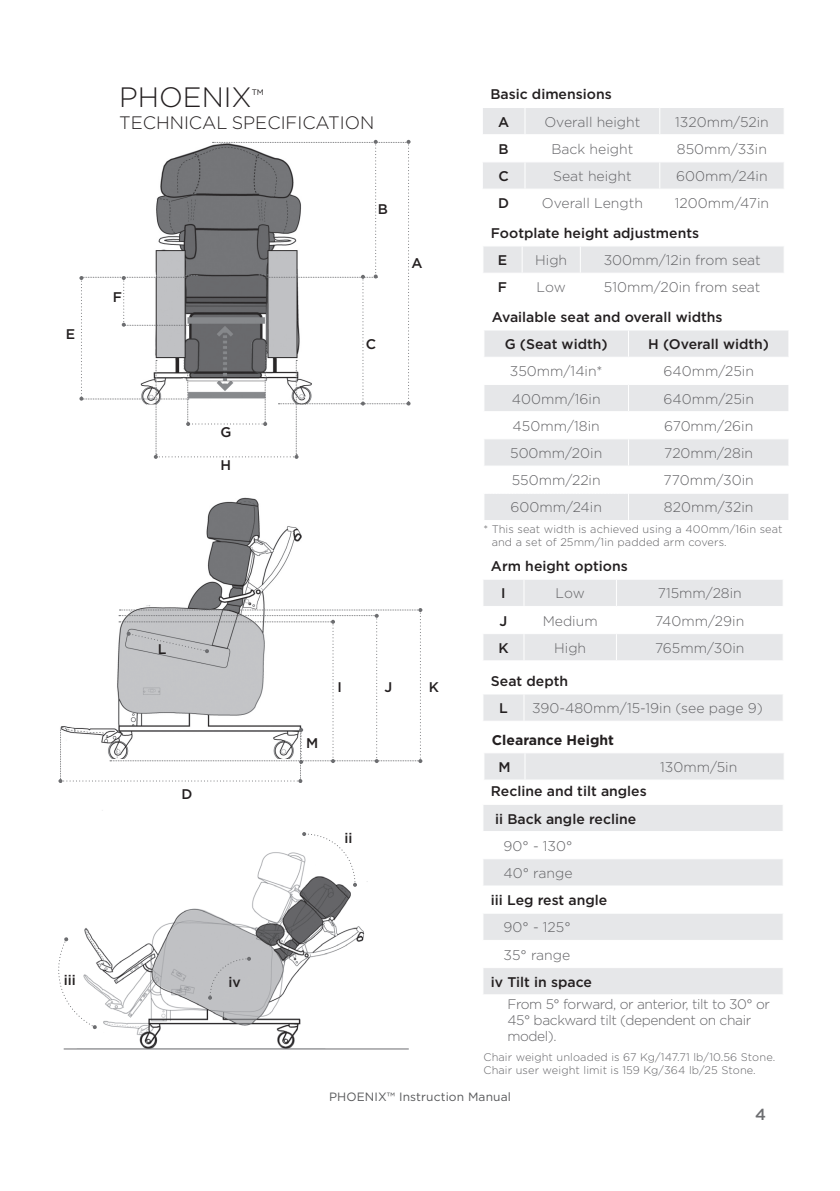
<style>
.page{position:relative;width:840px;height:1191px;background:#fff}
.page>*{position:absolute;margin:0;border:0;box-sizing:border-box;transform-origin:0 0}
.t1{font:300 28px "Gotham";color:#231f20}
.t2{font:300 18px "Gotham";color:#231f20}
.t3{font:500 16px "Gotham";color:#6c6d70}
.t4{font:300 14px "Gotham";color:#636366}
.t5{font:500 14px "Gotham";color:#231f20}
.t6{font:700 14px "Gotham";color:#231f20}
.t7{font:300 13.8px/16px "Gotham";letter-spacing:-.03em;color:#636366}
.t8{font:12px "Gotham";letter-spacing:.01em;color:#57585a}
.t9{font:300 11px "Gotham";letter-spacing:.01em;color:#636366}
.t10{font:8px "Gotham";color:#231f20}
</style>
<div class="page">
<svg style="left:483px;top:580px;width:300px;height:80px"></svg>
<img style="left:84px;top:810px;width:284px;height:238px">
<svg style="left:79px;top:140px;width:331px;height:319px"></svg>
<img style="left:142px;top:497px;width:160px;height:111px">
<svg style="left:302px;top:832px;width:55px;height:55px"></svg>
<div style="left:208px;top:956px;width:43px;height:43px;background:#c0c1c4"></div>
<svg style="left:58px;top:937px;width:39px;height:92px"></svg>
<hr style="left:64px;top:1048px;width:344px;height:1px;background:#6c6d70">
<svg style="left:483px;top:108px;width:306px;height:412px"></svg>
<svg style="left:483px;top:694px;width:301px;height:300px"></svg>
<hr style="left:483px;top:779px;width:41px;height:1px;background:#fff">
<hr style="left:524px;top:779px;width:260px;height:1px;background:#fff">
<svg style="left:58px;top:608px;width:364px;height:175px"></svg>
<p class="t5" style="left:66px;top:325px;width:11px">E</p>
<p class="t1" style="left:119px;top:80px;width:134px">PHOENIX</p>
<p class="t10" style="left:251px;top:87px;width:14px">TM</p>
<p class="t2" style="left:119px;top:111px;width:257px">TECHNICAL SPECIFICATION</p>
<p class="t5" style="left:113px;top:288px;width:11px">F</p>
<p class="t5" style="left:377px;top:200px;width:12px">B</p>
<p class="t5" style="left:411px;top:254px;width:13px">A</p>
<p class="t5" style="left:365px;top:335px;width:12px">C</p>
<p class="t5" style="left:220px;top:422px;width:12px">G</p>
<p class="t5" style="left:220px;top:456px;width:12px">H</p>
<p class="t5" style="left:158px;top:639px;width:10px">L</p>
<p class="t5" style="left:181px;top:784px;width:12px">D</p>
<p class="t5" style="left:64px;top:971px;width:14px">iii</p>
<p class="t5" style="left:228px;top:973px;width:14px">iv</p>
<p class="t5" style="left:306px;top:734px;width:14px">M</p>
<p class="t5" style="left:337px;top:678px;width:6px">I</p>
<p class="t5" style="left:384px;top:678px;width:9px">J</p>
<p class="t5" style="left:344px;top:829px;width:10px">ii</p>
<p class="t5" style="left:428px;top:678px;width:12px">K</p>
<p class="t5" style="left:490px;top:85px;width:123px">Basic dimensions</p>
<p class="t5" style="left:498px;top:113px;width:13px">A</p>
<p class="t4" style="left:544px;top:113px;width:97px">Overall height</p>
<p class="t4" style="left:674px;top:113px;width:95px">1320mm/52in</p>
<p class="t5" style="left:498px;top:140px;width:12px">B</p>
<p class="t4" style="left:551px;top:140px;width:83px">Back height</p>
<p class="t4" style="left:676px;top:140px;width:91px">850mm/33in</p>
<p class="t5" style="left:498px;top:167px;width:12px">C</p>
<p class="t4" style="left:552px;top:167px;width:80px">Seat height</p>
<p class="t4" style="left:675px;top:167px;width:93px">600mm/24in</p>
<p class="t5" style="left:498px;top:194px;width:12px">D</p>
<p class="t4" style="left:541px;top:194px;width:102px">Overall Length</p>
<p class="t4" style="left:674px;top:194px;width:96px">1200mm/47in</p>
<p class="t5" style="left:490px;top:224px;width:210px">Footplate height adjustments</p>
<p class="t5" style="left:497px;top:251px;width:11px">E</p>
<p class="t4" style="left:535px;top:251px;width:33px">High</p>
<p class="t4" style="left:603px;top:251px;width:158px">300mm/12in from seat</p>
<p class="t5" style="left:497px;top:278px;width:11px">F</p>
<p class="t4" style="left:536px;top:278px;width:31px">Low</p>
<p class="t4" style="left:603px;top:278px;width:158px">510mm/20in from seat</p>
<p class="t5" style="left:491px;top:308px;width:232px">Available seat and overall widths</p>
<p class="t5" style="left:504px;top:335px;width:104px">G (Seat width)</p>
<p class="t5" style="left:648px;top:335px;width:122px">H (Overall width)</p>
<p class="t4" style="left:509px;top:362px;width:94px">350mm/14in*</p>
<p class="t4" style="left:663px;top:362px;width:92px">640mm/25in</p>
<p class="t4" style="left:511px;top:390px;width:90px">400mm/16in</p>
<p class="t4" style="left:663px;top:390px;width:92px">640mm/25in</p>
<p class="t4" style="left:512px;top:417px;width:89px">450mm/18in</p>
<p class="t4" style="left:663px;top:417px;width:91px">670mm/26in</p>
<p class="t4" style="left:510px;top:444px;width:93px">500mm/20in</p>
<p class="t4" style="left:664px;top:444px;width:90px">720mm/28in</p>
<p class="t4" style="left:511px;top:471px;width:90px">550mm/22in</p>
<p class="t4" style="left:663px;top:471px;width:92px">770mm/30in</p>
<p class="t4" style="left:510px;top:498px;width:93px">600mm/24in</p>
<p class="t4" style="left:663px;top:498px;width:91px">820mm/32in</p>
<p class="t9" style="left:483px;top:522px;width:300px">* This seat width is achieved using a 400mm/16in seat</p>
<p class="t9" style="left:491px;top:535px;width:236px">and a set of 25mm/1in padded arm covers.</p>
<p class="t5" style="left:490px;top:557px;width:138px">Arm height options</p>
<p class="t5" style="left:501px;top:584px;width:6px">I</p>
<p class="t4" style="left:555px;top:584px;width:31px">Low</p>
<p class="t4" style="left:657px;top:584px;width:86px">715mm/28in</p>
<p class="t5" style="left:499px;top:611px;width:9px">J</p>
<p class="t4" style="left:542px;top:612px;width:56px">Medium</p>
<p class="t4" style="left:655px;top:612px;width:90px">740mm/29in</p>
<p class="t5" style="left:498px;top:638px;width:12px">K</p>
<p class="t4" style="left:554px;top:639px;width:33px">High</p>
<p class="t4" style="left:654px;top:639px;width:91px">765mm/30in</p>
<p class="t5" style="left:490px;top:672px;width:79px">Seat depth</p>
<p class="t5" style="left:499px;top:699px;width:10px">L</p>
<p class="t4" style="left:531px;top:699px;width:232px">390-480mm/15-19in (see page 9)</p>
<p class="t6" style="left:491px;top:730px;width:123px">Clearance Height</p>
<p class="t5" style="left:498px;top:758px;width:14px">M</p>
<p class="t4" style="left:659px;top:758px;width:79px">130mm/5in</p>
<p class="t5" style="left:490px;top:782px;width:157px">Recline and tilt angles</p>
<p class="t5" style="left:495px;top:809px;width:142px">ii Back angle recline</p>
<p class="t4" style="left:503px;top:837px;width:70px">90° - 130°</p>
<p class="t4" style="left:503px;top:864px;width:71px">40° range</p>
<p class="t5" style="left:490px;top:891px;width:118px">iii Leg rest angle</p>
<p class="t4" style="left:503px;top:918px;width:69px">90° - 125°</p>
<p class="t4" style="left:503px;top:945px;width:68px">35° range</p>
<p class="t5" style="left:490px;top:972px;width:103px">iv Tilt in space</p>
<p class="t7" style="left:507px;top:995px;width:264px">From 5° forward, or anterior, tilt to 30° or</p>
<p class="t7" style="left:507px;top:1011px;width:245px">45° backward tilt (dependent on chair model).</p>
<p class="t9" style="left:483px;top:1050px;width:293px">Chair weight unloaded is 67 Kg/147.71 lb/10.56 Stone.</p>
<p class="t9" style="left:483px;top:1063px;width:274px">Chair user weight limit is 159 Kg/364 lb/25 Stone.</p>
<p class="t8" style="left:329px;top:1089px;width:183px">PHOENIX™ Instruction Manual</p>
<p class="t3" style="left:754px;top:1103px;width:12px">4</p>
</div>
